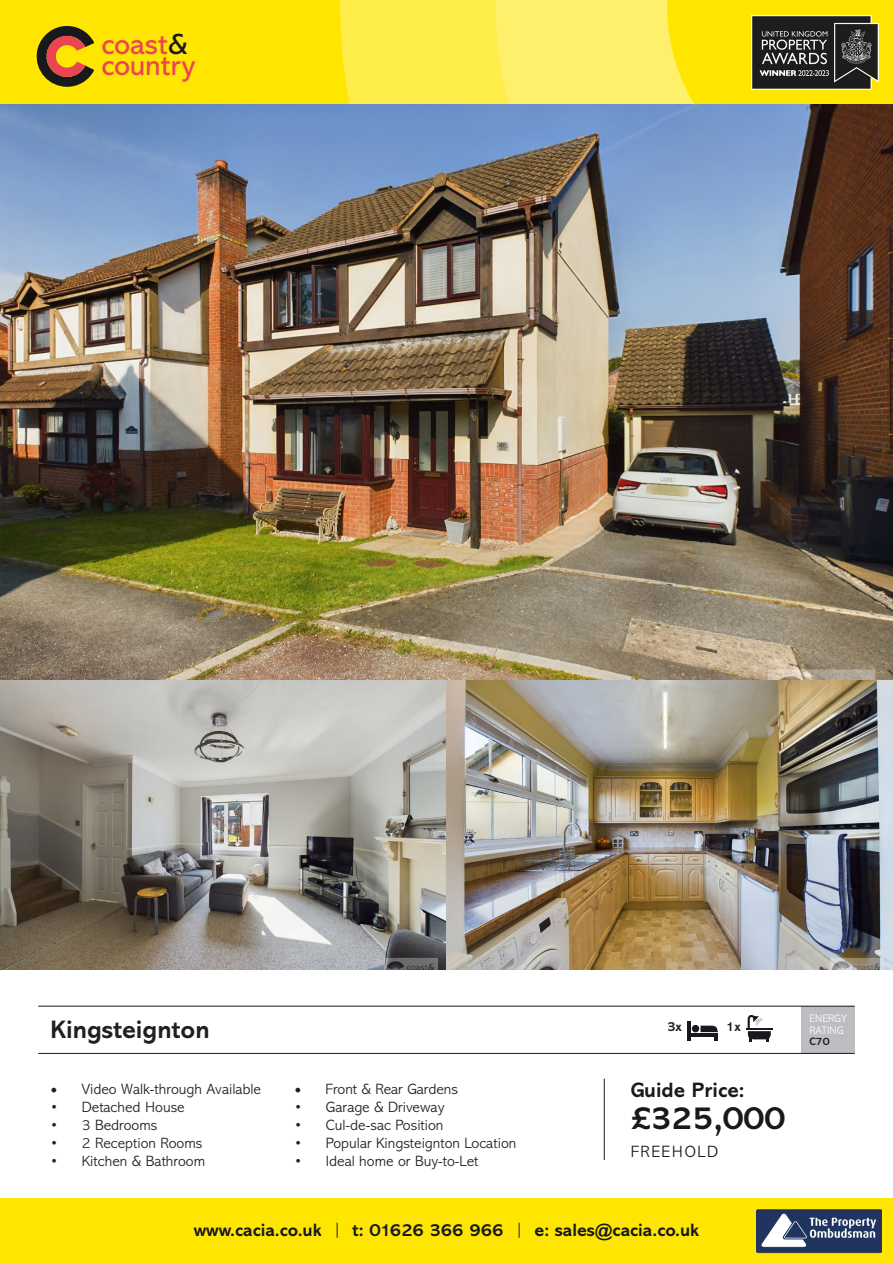
<style>
.page{position:relative;width:893px;height:1263px;background:#fff}
.page>*{position:absolute;margin:0;border:0;box-sizing:border-box;transform-origin:0 0}
.t1{font:700 33px "Abadi MT Std";color:#17191c}
.t2{font:29.4px/20.9px "Abadi MT Std";color:#eb4453}
.t3{font:700 25.5px "Abadi MT Std";color:#231f20}
.t4{font:700 21px "Abadi MT Std";color:#17191c}
.t5{font:700 18px "Abadi MT Std";color:#17191c}
.t6{font:300 16.5px "Abadi MT Std";letter-spacing:.1em;color:#17191c}
.t7{font:300 15px "Abadi MT Std";color:#231f20}
.t8{font:700 13.5px "Abadi MT Std";color:#202222}
.t9{font:300 10.95px "Abadi MT Std";color:#fff}
.t10{font:700 10.95px "Abadi MT Std";color:#231f20}
.s1{color:#17191d}
.s2{font-family:"Minion Pro";font-weight:400;font-size:18px}
.s3{font-weight:300}
</style>
<div class="page">
<img style="left:0;top:103px;width:893px;height:578px">
<img style="left:0;top:681px;width:446px;height:288px">
<img style="left:446px;top:681px;width:447px;height:288px">
<div style="left:0;top:1199px;width:893px;height:64px;background:#ffe601"></div>
<div style="left:801px;top:1006px;width:54px;height:47px;background:#bcbdc0"></div>
<hr style="left:687px;top:1022px;width:3px;height:19px;background:#17191d">
<hr style="left:689px;top:1033px;width:29px;height:4px;background:#17191d">
<div style="left:692px;top:1025px;width:7px;height:7px;background:#17191d;border-radius:50%"></div>
<svg style="left:700px;top:1026px;width:18px;height:15px"></svg>
<hr style="left:746px;top:1028px;width:26px;height:2px;background:#17191d">
<svg style="left:748px;top:1015px;width:23px;height:27px"></svg>
<hr style="left:38px;top:1006px;width:817px;height:1px;background:#17191c">
<hr style="left:604px;top:1078px;width:1px;height:82px;background:#17191c">
<hr style="left:38px;top:1053px;width:817px;height:1px;background:#17191c">
<div style="left:0;top:0;width:893px;height:103px;background:#ffe601"></div>
<svg style="left:36px;top:26px;width:58px;height:61px"></svg>
<div style="left:340px;top:0;width:481px;height:103px;background:#ffed4c"></div>
<svg style="left:496px;top:0;width:325px;height:103px;background:#ffec46"></svg>
<img style="left:751px;top:15px;width:127px;height:74px">
<img style="left:756px;top:1209px;width:125px;height:45px">
<p class="t2" style="left:101px;top:34px;width:95px">coast<span class="s1">&amp; </span>country</p>
<p class="t3" style="left:50px;top:1014px;width:161px">Kingsteignton</p>
<p class="t8" style="left:667px;top:1018px;width:16px">3x</p>
<p class="t8" style="left:726px;top:1018px;width:16px">1x</p>
<p class="t7" style="left:50px;top:1081px;width:212px"><span class="s2">•</span> Video Walk-through Available</p>
<p class="t7" style="left:50px;top:1099px;width:136px">• Detached House</p>
<p class="t7" style="left:50px;top:1117px;width:109px">• 3 Bedrooms</p>
<p class="t7" style="left:50px;top:1135px;width:153px">• 2 Reception Rooms</p>
<p class="t7" style="left:50px;top:1153px;width:156px">• Kitchen &amp; Bathroom</p>
<p class="t7" style="left:294px;top:1081px;width:165px"><span class="s2">•</span> Front &amp; Rear Gardens</p>
<p class="t7" style="left:294px;top:1099px;width:152px">• Garage &amp; Driveway</p>
<p class="t7" style="left:294px;top:1117px;width:150px">• Cul-de-sac Position</p>
<p class="t7" style="left:294px;top:1135px;width:223px">• Popular Kingsteignton Location</p>
<p class="t7" style="left:294px;top:1153px;width:186px">• Ideal home or Buy-to-Let</p>
<p class="t4" style="left:631px;top:1078px;width:115px">Guide Price:</p>
<p class="t1" style="left:631px;top:1098px;width:156px">£325,000</p>
<p class="t6" style="left:631px;top:1142px;width:89px">FREEHOLD</p>
<p class="t5" style="left:194px;top:1219px;width:507px">www.cacia.co.uk <span class="s3">|</span> t: 01626 366 966 <span class="s3">|</span> e: sales@cacia.co.uk</p>
<p class="t9" style="left:810px;top:1013px;width:39px">ENERGY</p>
<p class="t9" style="left:810px;top:1024px;width:36px">RATING</p>
<p class="t10" style="left:810px;top:1035px;width:22px">C70</p>
</div>
